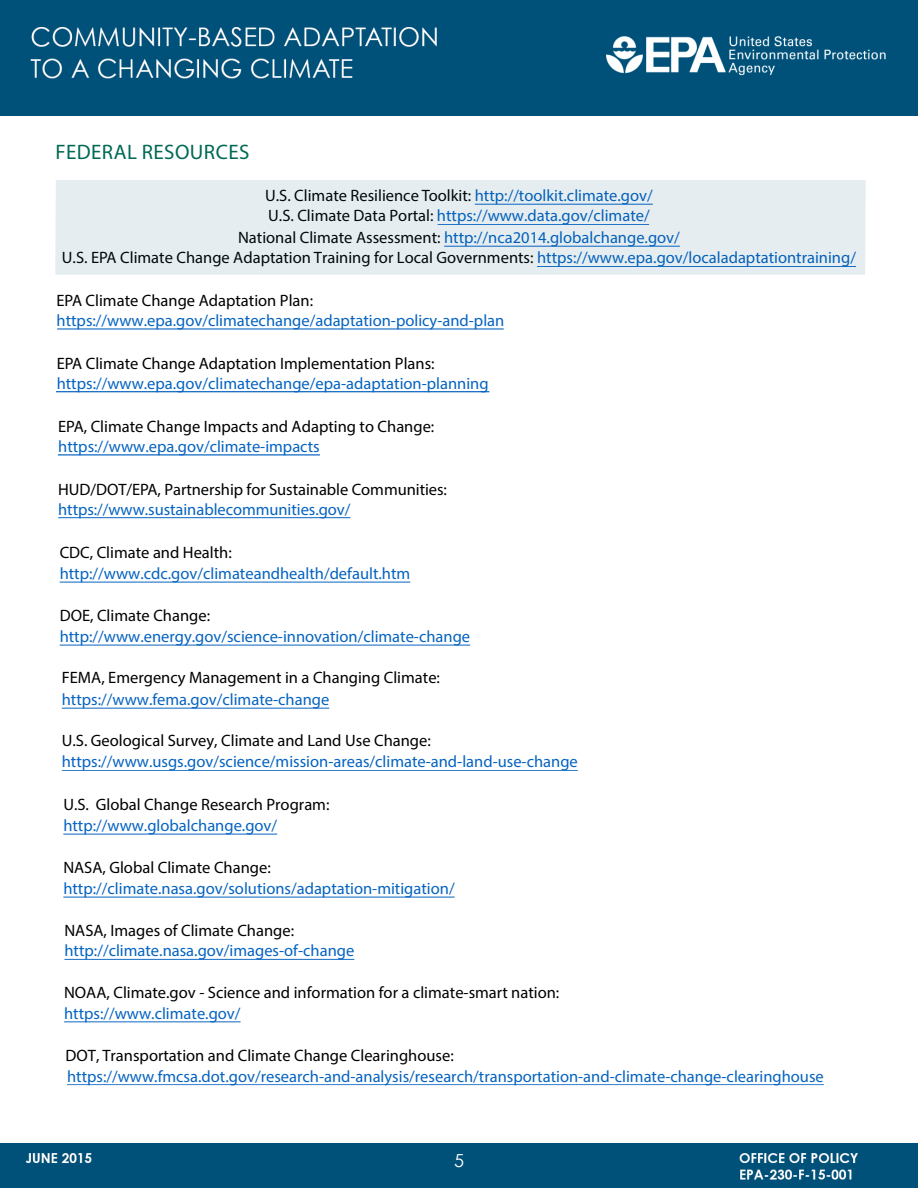
<style>
.page{position:relative;width:918px;height:1188px;background:#fff}
.page>*{position:absolute;margin:0;border:0;box-sizing:border-box;transform-origin:0 0}
.Section_Header{font:21px "Myriad Pro";letter-spacing:.02em;color:#016954}
.t1{font:18px "Century Gothic";color:#fff}
.Sans_Serif_Body_Text{font:16.5px/21px "Myriad Pro";color:#0563c1}
.Sans_Serif_Body_Text-2{font:16.5px/20.7px "Myriad Pro";color:#000}
.s1{color:#0563c1}
.s2{color:#000}
</style>
<div class="page">
<div style="left:0;top:1143px;width:918px;height:45px;background:#005179"></div>
<div style="left:55px;top:180px;width:811px;height:95px;background:#e6edf1"></div>
<img style="left:0;top:0;width:918px;height:116px">
<hr style="left:475px;top:204px;width:178px;height:1px;background:#0563c1">
<hr style="left:438px;top:224px;width:211px;height:1px;background:#0563c1">
<hr style="left:444px;top:246px;width:236px;height:1px;background:#0563c1">
<hr style="left:537px;top:266px;width:319px;height:1px;background:#0563c1">
<hr style="left:62px;top:708px;width:267px;height:1px;background:#0563c1">
<hr style="left:62px;top:770px;width:516px;height:1px;background:#0563c1">
<hr style="left:63px;top:834px;width:214px;height:1px;background:#0563c1">
<hr style="left:63px;top:897px;width:392px;height:1px;background:#0563c1">
<hr style="left:64px;top:959px;width:290px;height:1px;background:#0563c1">
<hr style="left:64px;top:1021px;width:177px;height:1px;background:#0563c1">
<hr style="left:67px;top:1084px;width:757px;height:1px;background:#0563c1">
<hr style="left:57px;top:329px;width:447px;height:1px;background:#0563c1">
<hr style="left:56px;top:391px;width:433px;height:1px;background:#0563c1">
<hr style="left:58px;top:455px;width:262px;height:1px;background:#0563c1">
<hr style="left:58px;top:517px;width:292px;height:1px;background:#0563c1">
<hr style="left:60px;top:582px;width:350px;height:1px;background:#0563c1">
<hr style="left:60px;top:645px;width:410px;height:1px;background:#0563c1">
<p class="Section_Header" style="left:55px;top:139px;width:196px">FEDERAL RESOURCES</p>
<p class="Sans_Serif_Body_Text-2" style="left:62px;top:185px;width:796px;text-align:center">U.S. Climate Resilience Toolkit: <span class="s1">http://toolkit.climate.gov/<br></span>U.S. Climate Data Portal: <span class="s1">https://www.data.gov/climate/<br></span>National Climate Assessment: <span class="s1">http://nca2014.globalchange.gov/<br></span>U.S. EPA Climate Change Adaptation Training for Local Governments: <span class="s1">https://www.epa.gov/localadaptationtraining/</span></p>
<p class="Sans_Serif_Body_Text" style="left:57px;top:291px;width:449px;line-height:19.6px"><span class="s2">EPA Climate Change Adaptation Plan: </span>https://www.epa.gov/climatechange/adaptation-policy-and-plan</p>
<p class="Sans_Serif_Body_Text" style="left:57px;top:353px;width:433px;line-height:19.6px"><span class="s2">EPA Climate Change Adaptation Implementation Plans: </span>https://www.epa.gov/climatechange/epa-adaptation-planning</p>
<p class="Sans_Serif_Body_Text-2" style="left:58px;top:416px;width:378px;line-height:19.8px">EPA, Climate Change Impacts and Adapting to Change: <span class="s1">https://www.epa.gov/climate-impacts</span></p>
<p class="Sans_Serif_Body_Text-2" style="left:58px;top:479px;width:390px;line-height:20.2px">HUD/DOT/EPA, Partnership for Sustainable Communities: <span class="s1">https://www.sustainablecommunities.gov/</span></p>
<p class="Sans_Serif_Body_Text" style="left:60px;top:542px;width:352px"><span class="s2">CDC, Climate and Health: </span>http://www.cdc.gov/climateandhealth/default.htm</p>
<p class="Sans_Serif_Body_Text" style="left:60px;top:605px;width:412px"><span class="s2">DOE, Climate Change: </span>http://www.energy.gov/science-innovation/climate-change</p>
<p class="Sans_Serif_Body_Text-2" style="left:62px;top:667px;width:380px;line-height:21.8px">FEMA, Emergency Management in a Changing Climate: <span class="s1">https://www.fema.gov/climate-change</span></p>
<p class="Sans_Serif_Body_Text" style="left:62px;top:730px;width:518px"><span class="s2">U.S. Geological Survey, Climate and Land Use Change: </span>https://www.usgs.gov/science/mission-areas/climate-and-land-use-change</p>
<p class="Sans_Serif_Body_Text-2" style="left:63px;top:794px;width:268px">U.S. Global Change Research Program: <span class="s1">http://www.globalchange.gov/</span></p>
<p class="Sans_Serif_Body_Text" style="left:63px;top:857px;width:393px"><span class="s2">NASA, Global Climate Change: </span>http://climate.nasa.gov/solutions/adaptation-mitigation/</p>
<p class="Sans_Serif_Body_Text" style="left:64px;top:920px;width:291px;line-height:20.1px"><span class="s2">NASA, Images of Climate Change: </span>http://climate.nasa.gov/images-of-change</p>
<p class="Sans_Serif_Body_Text-2" style="left:64px;top:983px;width:497px;line-height:20.2px">NOAA, Climate.gov - Science and information for a climate-smart nation: <span class="s1">https://www.climate.gov/</span></p>
<p class="Sans_Serif_Body_Text" style="left:66px;top:1045px;width:760px;line-height:20.2px"><span class="s2">DOT, Transportation and Climate Change Clearinghouse: </span>https://www.fmcsa.dot.gov/research-and-analysis/research/transportation-and-climate-change-clearinghouse</p>
<p class="t1" style="left:454px;top:1148px;width:11px">5</p>
</div>
